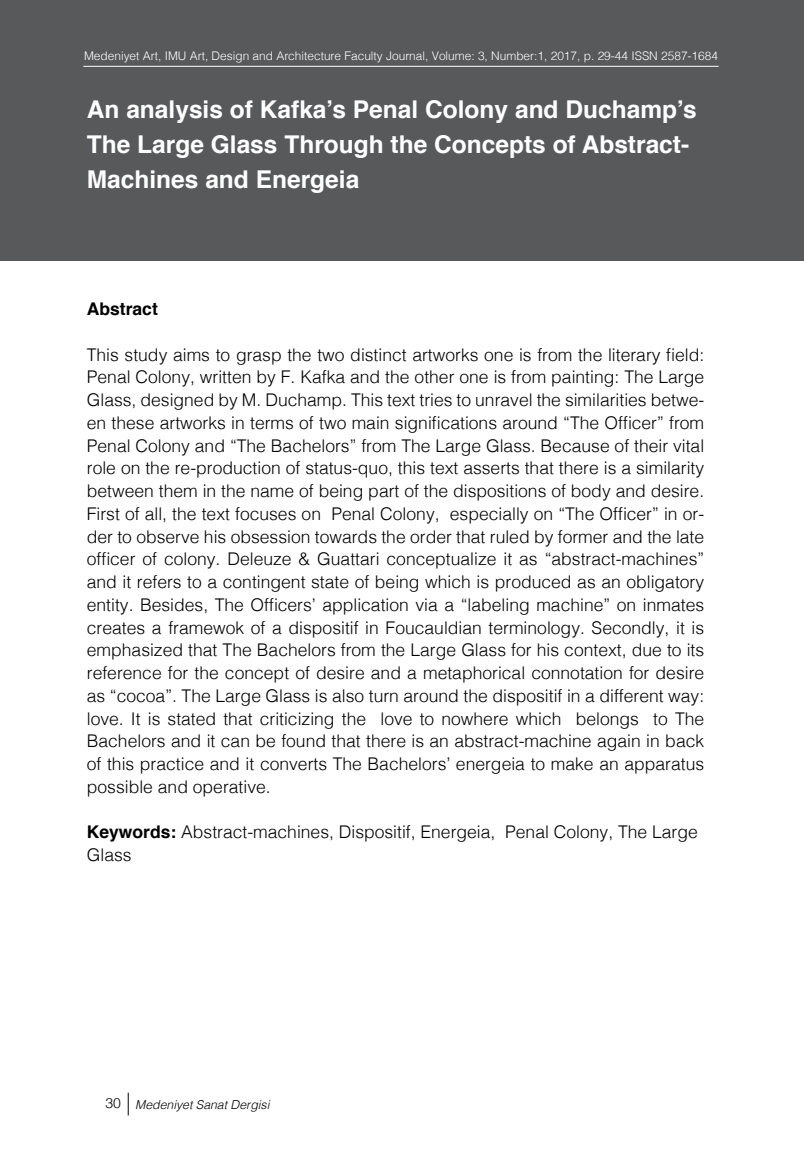
<style>
.page{position:relative;width:804px;height:1166px;background:#fff}
.page>*{position:absolute;margin:0;border:0;box-sizing:border-box;transform-origin:0 0}
.t1{font:700 24.5px/35px "Helvetica";color:#fff}
.t2{font:300 17.5px/22.8px "Helvetica";color:#000;text-align:justify}
.t3{font:700 17.5px "Helvetica";color:#000}
.t4{font:italic 300 12.25px "Helvetica";color:#000101}
.t5{font:300 11.9px "Helvetica";color:#fff}
.s1{font-weight:700}
.s2{font-style:normal;font-size:14px;color:#000}
</style>
<div class="page">
<svg style="left:128px;top:1092px;width:1px;height:23px"></svg>
<div style="left:0;top:0;width:803px;height:261px;background:#58595b"></div>
<hr style="left:83px;top:66px;width:635px;height:1px;background:#fff">
<p class="t5" style="left:84px;top:46px;width:635px">Medeniyet Art, IMU Art, Design and Architecture Faculty Journal, Volume: 3, Number:1, 2017, p. 29-44 ISSN 2587-1684</p>
<h1 class="t1" style="left:87px;top:92px;width:611px">An analysis of Kafka’s Penal Colony and Duchamp’s<br>The Large Glass Through the Concepts of Abstract-<br>Machines and Energeia</h1>
<p class="t3" style="left:87px;top:295px;width:72px">Abstract</p>
<p class="t2" style="left:87px;top:342px;width:619px">This study aims to grasp the two distinct artworks one is from the literary field:<br>Penal Colony, written by F. Kafka and the other one is from painting: The Large Glass, designed by M. Duchamp. This text tries to unravel the similarities betwe&shy;en these artworks in terms of two main significations around “The Officer” from Penal Colony and “The Bachelors” from The Large Glass. Because of their vital role on the re-production of status-quo, this text asserts that there is a similarity between them in the name of being part of the dispositions of body and desire.<br>First of all, the text focuses on Penal Colony, especially on “The Officer” in or&shy;der to observe his obsession towards the order that ruled by former and the late officer of colony. Deleuze &amp; Guattari conceptualize it as “abstract-machines” and it refers to a contingent state of being which is produced as an obligatory entity. Besides, The Officers’ application via a “labeling machine” on inmates creates a framewok of a dispositif in Foucauldian terminology. Secondly, it is emphasized that The Bachelors from the Large Glass for his context, due to its reference for the concept of desire and a metaphorical connotation for desire as “cocoa”. The Large Glass is also turn around the dispositif in a different way: love. It is stated that criticizing the love to nowhere which belongs to The Bachelors and it can be found that there is an abstract-machine again in back of this practice and it converts The Bachelors’ energeia to make an apparatus possible and operative.</p>
<p class="t2" style="left:87px;top:819px;width:612px"><span class="s1">Keywords:</span> Abstract-machines, Dispositif, Energeia, Penal Colony, The Large<br>Glass</p>
<p class="t4" style="left:105px;top:1093px;width:165px"><span class="s2">30</span> Medeniyet Sanat Dergisi</p>
</div>
